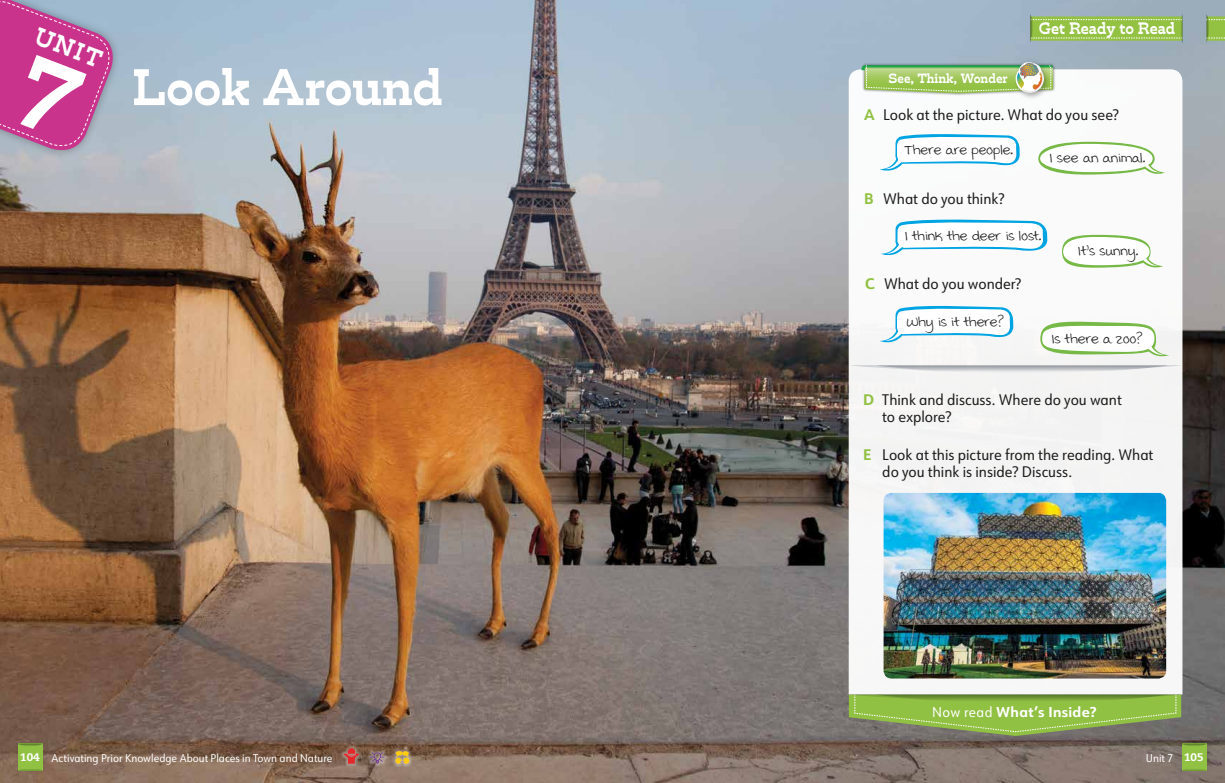
<style>
.page{position:relative;width:1225px;height:783px;background:#fff}
.page>*{position:absolute;margin:0;border:0;box-sizing:border-box;transform-origin:0 0}
.t1{font:700 49.4px "Trilby";letter-spacing:-.01em;color:#fff;scale:1.05 1}
.t2{font:700 24px "Trilby";color:#fff}
.t3{font:17px "Swister";color:#1d1c1b}
.t4{font:700 16px "Trilby";color:#fff}
.t5{font:15px/17px "URW Form Semi Cond";color:#1d1c1b}
.t6{font:700 14px "URW Form";letter-spacing:.025em;color:#fff}
.t7{font:700 13px "Trilby";color:#fff}
.t8{font:11px "URW Form Semi Cond";color:#fff}
.s1{font-family:"URW Form";font-weight:700;color:#91c143}
.s2{font-family:"URW Form Semi Cond";font-weight:400}
.s3{font-family:"Caecilia LT Pro 85";font-weight:800}
</style>
<div class="page">
<img style="left:0;top:0;width:1225px;height:782px">
<div style="left:11px;top:739px;width:40px;height:35px;background:#1d1c1b;opacity:.35"></div>
<div style="left:18px;top:743px;width:25px;height:27px;background:#91c143"></div>
<svg style="left:16px;top:743px;width:28px;height:3px"></svg>
<svg style="left:16px;top:767px;width:29px;height:3px"></svg>
<div style="left:340px;top:744px;width:22px;height:22px;background:#fff;opacity:.4"></div>
<div style="left:345px;top:746px;width:12px;height:11px;background:#fff;opacity:.4"></div>
<div style="left:341px;top:750px;width:20px;height:15px;background:#fff;opacity:.4"></div>
<svg style="left:343px;top:748px;width:16px;height:15px"></svg>
<div style="left:367px;top:749px;width:20px;height:17px;background:#fff;opacity:.8"></div>
<svg style="left:370px;top:752px;width:14px;height:11px"></svg>
<div style="left:392px;top:747px;width:21px;height:19px;background:#fff;opacity:.4"></div>
<div style="left:394px;top:749px;width:17px;height:10px;background:#fff;opacity:.4"></div>
<div style="left:393px;top:755px;width:10px;height:10px;background:#fff;opacity:.4"></div>
<div style="left:401px;top:755px;width:10px;height:10px;background:#fff;opacity:.4"></div>
<svg style="left:395px;top:751px;width:14px;height:12px"></svg>
<svg style="left:848px;top:69px;width:334px;height:625px"></svg>
<svg style="left:848px;top:365px;width:334px;height:9px"></svg>
<svg style="left:848px;top:694px;width:334px;height:41px;background:#89ab4e"></svg>
<div style="left:862px;top:63px;width:193px;height:33px;background:#1d1c1b;opacity:.35"></div>
<svg style="left:1206px;top:13px;width:19px;height:31px"></svg>
<svg style="left:1030px;top:13px;width:152px;height:31px;background:#98be63"></svg>
<div style="left:1013px;top:62px;width:37px;height:38px;background:#fafbfb"></div>
<div style="left:1013px;top:57px;width:35px;height:42px;background:#1d1c1b;opacity:.2"></div>
<svg style="left:861px;top:61px;width:192px;height:33px;background:#a3c47d"></svg>
<svg style="left:1038px;top:142px;width:127px;height:36px"></svg>
<svg style="left:879px;top:132px;width:140px;height:43px"></svg>
<svg style="left:880px;top:217px;width:167px;height:42px"></svg>
<img style="left:883px;top:493px;width:283px;height:185px">
<div style="left:1175px;top:739px;width:40px;height:35px;background:#1d1c1b;opacity:.35"></div>
<div style="left:1182px;top:743px;width:24px;height:27px;background:#91c143"></div>
<svg style="left:1179px;top:743px;width:29px;height:3px"></svg>
<svg style="left:1180px;top:767px;width:28px;height:3px"></svg>
<svg style="left:1040px;top:320px;width:129px;height:39px"></svg>
<svg style="left:879px;top:303px;width:134px;height:43px"></svg>
<svg style="left:1062px;top:235px;width:101px;height:36px"></svg>
<svg style="left:0;top:0;width:121px;height:158px;background:#be609f"></svg>
<h2 class="t2" style="left:41px;top:20px;width:72px;rotate:21deg">UNIT</h2>
<h1 class="t1" style="left:132px;top:56px;width:297px">Look Around</h1>
<p class="t7" style="left:884px;top:70px;width:43px">See, T</p>
<p class="t7" style="left:962px;top:70px;width:51px">Wonder</p>
<p class="t7" style="left:888px;top:70px;width:121px">See, Think, Wonder</p>
<p class="t4" style="left:1039px;top:18px;width:138px">Get Ready to Read</p>
<p class="t5" style="left:864px;top:106px;width:256px"><span class="s1">A</span> Look at the picture. What do you see?</p>
<p class="t3" style="left:904px;top:138px;width:110px">There are people.</p>
<p class="t3" style="left:1049px;top:146px;width:97px">I see an animal.</p>
<p class="t5" style="left:864px;top:190px;width:142px"><span class="s1">B</span> What do you think?</p>
<p class="t3" style="left:904px;top:223px;width:138px">I think the deer is lost.</p>
<p class="t3" style="left:1078px;top:239px;width:62px">It’s sunny.</p>
<p class="t5" style="left:865px;top:275px;width:158px"><span class="s1">C</span> What do you wonder?</p>
<p class="t3" style="left:907px;top:310px;width:98px">Why is it there?</p>
<p class="t3" style="left:1051px;top:327px;width:93px">Is there a zoo?</p>
<p class="t5" style="left:882px;top:391px;width:241px;text-indent:-19px"><span class="s1">D</span> Think and discuss. Where do you want to explore?</p>
<p class="t5" style="left:882px;top:445px;width:273px;text-indent:-19px"><span class="s1">E</span> Look at this picture from the reading. What do you think is inside? Discuss.</p>
<p class="t6" style="left:932px;top:702px;width:166px"><span class="s2">Now read</span> What’s Inside?</p>
<p class="t8" style="left:20px;top:750px;width:314px"><span class="s3">104</span> Activating Prior Knowledge About Places in Town and Nature</p>
<p class="t8" style="left:1145px;top:750px;width:59px">Unit 7 <span class="s3">105</span></p>
</div>
